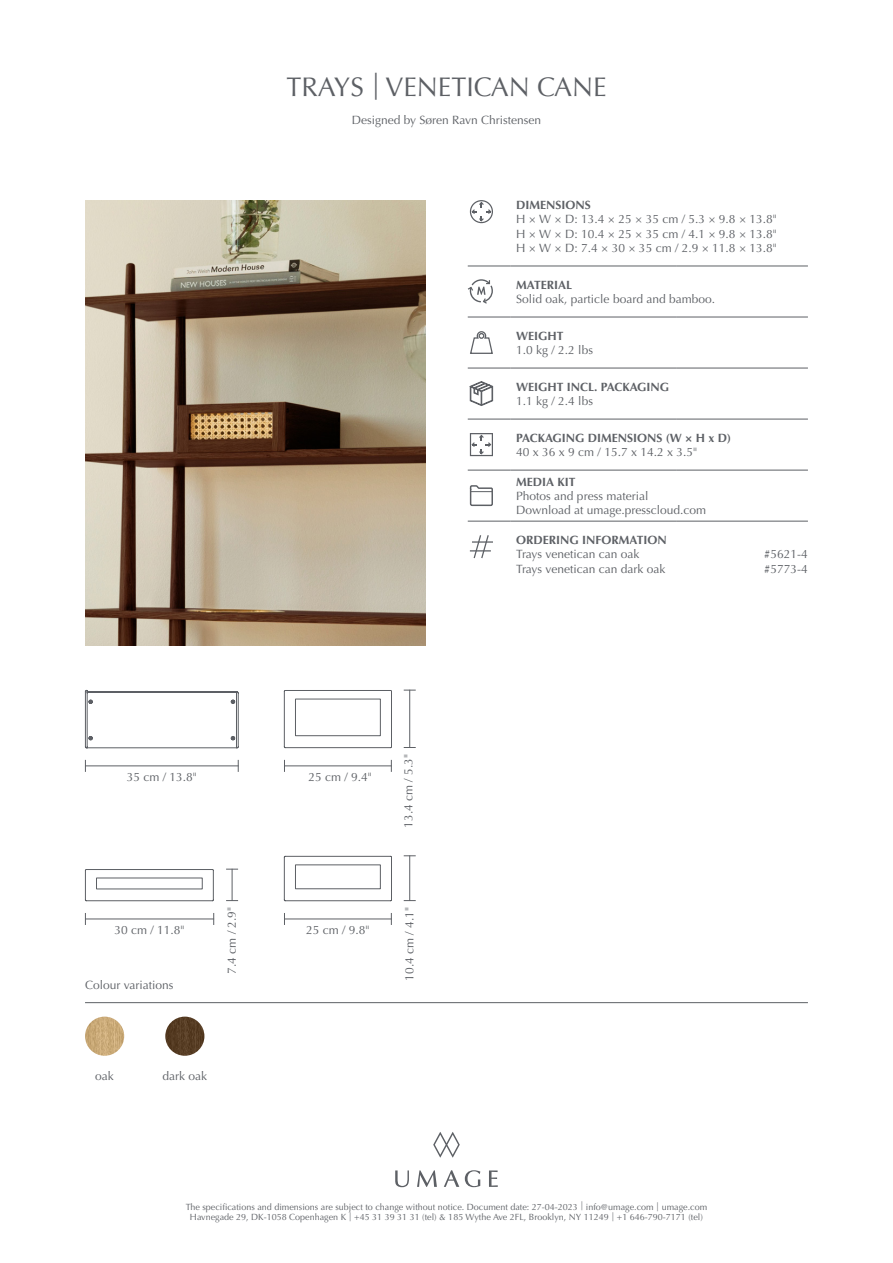
<style>
.page{position:relative;width:893px;height:1263px;background:#fff}
.page>*{position:absolute;margin:0;border:0;box-sizing:border-box;transform-origin:0 0}
.t1{font:27px "Optima LT Std";color:#5d6065}
.t2{font:12px/14.4px "Optima LT Std";color:#5d6065}
.t3{font:700 12px "Optima LT Std";color:#5d6065}
.t4{font:9px/10.8px "Optima LT Std";color:#5d6065;text-align:center}
</style>
<div class="page">
<svg style="left:489px;top:1170px;width:9px;height:17px"></svg>
<svg style="left:433px;top:1132px;width:27px;height:25px"></svg>
<svg style="left:395px;top:1170px;width:14px;height:17px"></svg>
<svg style="left:417px;top:1170px;width:20px;height:17px"></svg>
<svg style="left:444px;top:1170px;width:15px;height:17px"></svg>
<svg style="left:465px;top:1170px;width:15px;height:17px"></svg>
<img style="left:85px;top:200px;width:340px;height:446px">
<hr style="left:85px;top:1002px;width:723px;height:1px;background:#5d6065">
<hr style="left:468px;top:317px;width:42px;height:1px;background:#5d6065">
<hr style="left:510px;top:317px;width:166px;height:1px;background:#5d6065">
<hr style="left:676px;top:317px;width:132px;height:1px;background:#5d6065">
<hr style="left:468px;top:368px;width:42px;height:1px;background:#5d6065">
<hr style="left:510px;top:368px;width:166px;height:1px;background:#5d6065">
<hr style="left:676px;top:368px;width:132px;height:1px;background:#5d6065">
<hr style="left:468px;top:419px;width:42px;height:1px;background:#5d6065">
<hr style="left:510px;top:419px;width:166px;height:1px;background:#5d6065">
<hr style="left:676px;top:419px;width:132px;height:1px;background:#5d6065">
<hr style="left:468px;top:470px;width:42px;height:1px;background:#5d6065">
<hr style="left:510px;top:470px;width:166px;height:1px;background:#5d6065">
<hr style="left:676px;top:470px;width:132px;height:1px;background:#5d6065">
<hr style="left:468px;top:521px;width:42px;height:1px;background:#5d6065">
<hr style="left:510px;top:521px;width:166px;height:1px;background:#5d6065">
<hr style="left:676px;top:521px;width:132px;height:1px;background:#5d6065">
<hr style="left:468px;top:266px;width:42px;height:1px;background:#5d6065">
<hr style="left:510px;top:266px;width:166px;height:1px;background:#5d6065">
<hr style="left:676px;top:266px;width:132px;height:1px;background:#5d6065">
<svg style="left:470px;top:200px;width:23px;height:23px"></svg>
<svg style="left:468px;top:279px;width:25px;height:25px"></svg>
<svg style="left:470px;top:331px;width:23px;height:23px"></svg>
<svg style="left:469px;top:381px;width:24px;height:25px"></svg>
<svg style="left:470px;top:433px;width:23px;height:23px"></svg>
<svg style="left:469px;top:485px;width:24px;height:22px"></svg>
<hr style="left:472px;top:541px;width:21px;height:2px;background:#5d6065">
<svg style="left:470px;top:535px;width:21px;height:24px"></svg>
<hr style="left:85px;top:765px;width:154px;height:1px;background:#5d6065">
<svg style="left:238px;top:760px;width:1px;height:12px"></svg>
<hr style="left:409px;top:690px;width:1px;height:58px;background:#5d6065">
<svg style="left:404px;top:690px;width:12px;height:1px"></svg>
<hr style="left:284px;top:765px;width:108px;height:1px;background:#5d6065">
<svg style="left:391px;top:760px;width:1px;height:12px"></svg>
<hr style="left:409px;top:855px;width:1px;height:46px;background:#5d6065">
<svg style="left:404px;top:855px;width:12px;height:1px"></svg>
<hr style="left:284px;top:918px;width:108px;height:1px;background:#5d6065">
<svg style="left:391px;top:913px;width:1px;height:12px"></svg>
<hr style="left:232px;top:869px;width:1px;height:32px;background:#5d6065">
<svg style="left:226px;top:869px;width:12px;height:1px"></svg>
<hr style="left:85px;top:918px;width:129px;height:1px;background:#5d6065">
<svg style="left:213px;top:913px;width:1px;height:12px"></svg>
<img style="left:85px;top:1016px;width:39px;height:40px;border-radius:20px">
<img style="left:165px;top:1016px;width:39px;height:40px;border-radius:20px">
<svg style="left:284px;top:855px;width:108px;height:46px"></svg>
<svg style="left:284px;top:690px;width:108px;height:58px"></svg>
<svg style="left:85px;top:690px;width:154px;height:58px"></svg>
<svg style="left:85px;top:869px;width:129px;height:32px"></svg>
<h1 class="t1" style="left:286px;top:71px;width:322px">TRAYS | VENETICAN CANE</h1>
<p class="t2" style="left:352px;top:113px;width:191px">Designed by Søren Ravn Christensen</p>
<p class="t2" style="left:127px;top:770px;width:72px">35 cm / 13.8"</p>
<p class="t2" style="left:308px;top:770px;width:65px">25 cm / 9.4"</p>
<p class="t2" style="left:225px;top:973px;width:68px;rotate:-90deg">7.4 cm / 2.9"</p>
<p class="t2" style="left:115px;top:923px;width:72px">30 cm / 11.8"</p>
<p class="t2" style="left:306px;top:923px;width:65px">25 cm / 9.8"</p>
<p class="t2" style="left:85px;top:978px;width:90px">Colour variations</p>
<p class="t2" style="left:95px;top:1069px;width:20px">oak</p>
<p class="t2" style="left:163px;top:1069px;width:46px">dark oak</p>
<p class="t2" style="left:401px;top:827px;width:75px;rotate:-90deg">13.4 cm / 5.3"</p>
<p class="t2" style="left:402px;top:981px;width:75px;rotate:-90deg">10.4 cm / 4.1"</p>
<p class="t3" style="left:516px;top:198px;width:76px">DIMENSIONS</p>
<p class="t2" style="left:516px;top:212px;width:262px;text-align:justify">H × W × D: 13.4 × 25 × 35 cm / 5.3 × 9.8 × 13.8" H × W × D: 10.4 × 25 × 35 cm / 4.1 × 9.8 × 13.8" H × W × D: 7.4 × 30 × 35 cm / 2.9 × 11.8 × 13.8"</p>
<p class="t3" style="left:516px;top:278px;width:58px">MATERIAL</p>
<p class="t2" style="left:516px;top:292px;width:200px">Solid oak, particle board and bamboo.</p>
<p class="t3" style="left:516px;top:329px;width:49px">WEIGHT</p>
<p class="t2" style="left:516px;top:343px;width:78px">1.0 kg / 2.2 lbs</p>
<p class="t3" style="left:516px;top:380px;width:154px">WEIGHT INCL. PACKAGING</p>
<p class="t2" style="left:516px;top:394px;width:78px">1.1 kg / 2.4 lbs</p>
<p class="t3" style="left:516px;top:431px;width:216px">PACKAGING DIMENSIONS (W × H x D)</p>
<p class="t2" style="left:516px;top:445px;width:182px">40 x 36 x 9 cm / 15.7 x 14.2 x 3.5"</p>
<p class="t3" style="left:516px;top:475px;width:61px">MEDIA KIT</p>
<p class="t2" style="left:516px;top:489px;width:191px">Photos and press material<br>Download at umage.presscloud.com</p>
<p class="t3" style="left:516px;top:533px;width:152px">ORDERING INFORMATION</p>
<p class="t2" style="left:516px;top:547px;width:151px">Trays venetican can oak<br>Trays venetican can dark oak</p>
<p class="t2" style="left:764px;top:547px;width:46px">#5621-4 #5773-4</p>
<p class="t4" style="left:186px;top:1201px;width:523px">The specifications and dimensions are subject to change without notice. Document date: 27-04-2023 | info@umage.com | umage.com<br>Havnegade 29, DK-1058 Copenhagen K | +45 31 39 31 31 (tel) &amp; 185 Wythe Ave 2FL, Brooklyn, NY 11249 | +1 646-790-7171 (tel)</p>
</div>
